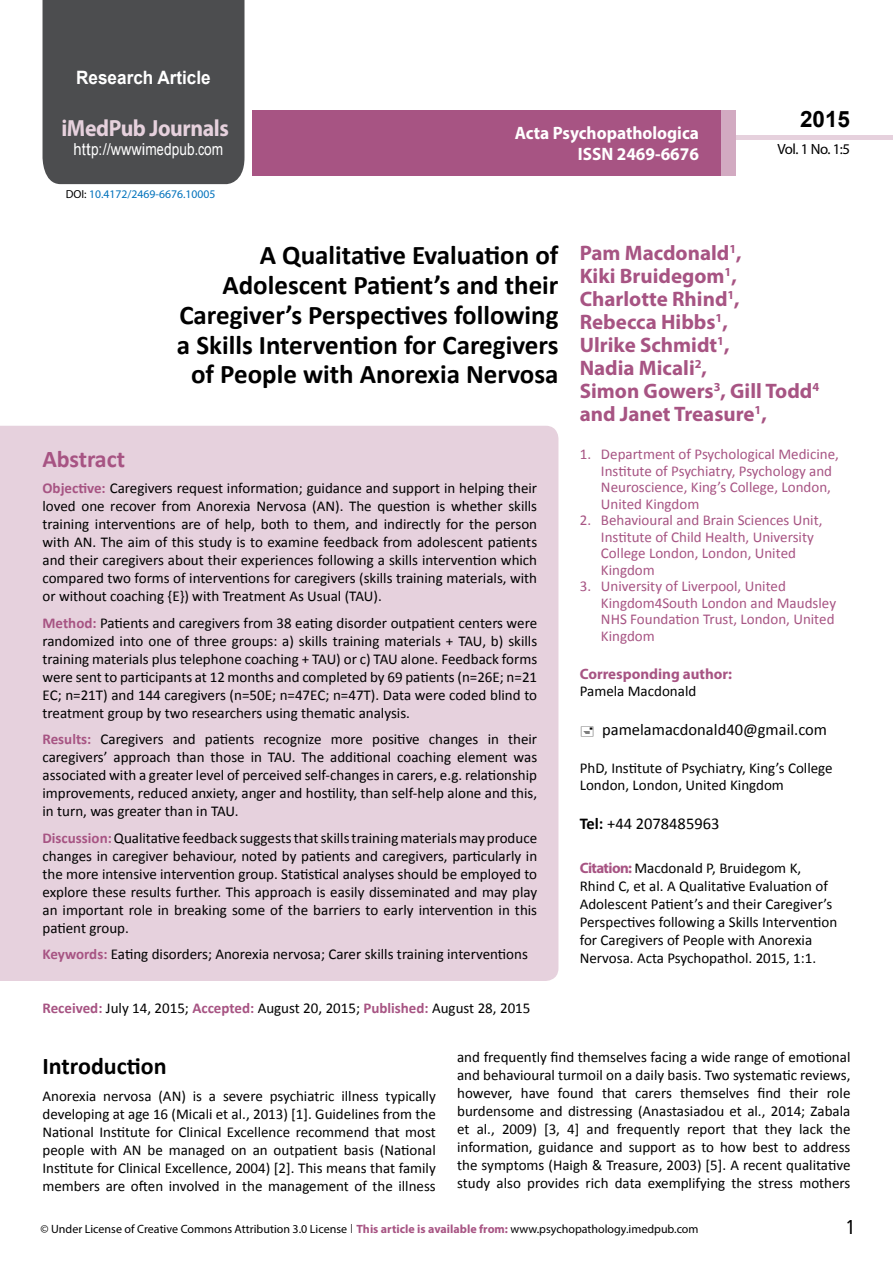
<style>
.page{position:relative;width:893px;height:1263px;background:#fff}
.page>*{position:absolute;margin:0;border:0;box-sizing:border-box;transform-origin:0 0}
.t1{font:700 27px/29.7px "Calibri";color:#000;text-align:right}
.t2{font:25.5px "Tunga";color:#000}
.t3{font:700 24px "Calibri";color:#000}
.t4{font:700 24px "Calibri";letter-spacing:-.005em;color:#a75483}
.t5{font:700 23.4px "Myriad Pro";letter-spacing:-.02em;color:#e6d1dd;scale:.93 1}
.t6{font:700 22.5px "Arial";color:#000}
.t7{font:700 21px/23.1px "Myriad Pro";color:#a75483}
.t8{font:700 18.45px "Arial";color:#fff;scale:.93 1}
.t9{font:700 18px/21.6px "Myriad Pro";color:#fff;text-align:right;scale:.96 1}
.t10{font:16.5px "Calibri";color:#000}
.t11{font:16.5px "Arial";letter-spacing:.005em;color:#fff;scale:.89 1}
.t12{font:15px/18px "Calibri";color:#000;text-align:justify}
.t13{font:15px/16.5px "Calibri";color:#a75483}
.t14{font:700 15px "Myriad Pro";color:#a75483}
.t15{font:14.85px "Myriad Pro";color:#000}
.t16{font:12px "Myriad Pro";color:#000}
.t17{font:11.7px "Myriad Pro";color:#0072bc}
.s1{font-family:"Calibri"}
.s2{color:#000}
.s3{font-weight:700;color:#a75483}
.s4{font-weight:700}
.s5{font-family:"Myriad Pro";font-weight:700;color:#a75483}
.s6{font-family:"Tunga"}
</style>
<div class="page">
<div style="left:43px;top:0;width:201px;height:184px;background:#4c4d4f"></div>
<div style="left:736px;top:135px;width:157px;height:5px;background:#e6d1dd"></div>
<div style="left:720px;top:110px;width:16px;height:66px;background:#d2aac1"></div>
<div style="left:252px;top:110px;width:469px;height:66px;background:#a75483"></div>
<div style="left:0;top:426px;width:558px;height:555px;background:#e6d1dd"></div>
<p class="t8" style="left:76px;top:65px;width:146px">Research Article</p>
<h3 class="t5" style="left:61px;top:113px;width:181px">iMedPub Journals</h3>
<p class="t11" style="left:74px;top:139px;width:170px">http://wwwimedpub<span class="s1">.</span>com</p>
<p class="t17" style="left:66px;top:187px;width:151px"><span class="s2">DOI:</span> 10.4172/2469-6676.10005</p>
<p class="t9" style="left:515px;top:121px;width:194px">Acta Psychopathologica<br>ISSN 2469-6676</p>
<h3 class="t6" style="left:800px;top:104px;width:52px">2015</h3>
<p class="t15" style="left:778px;top:140px;width:74px">Vol. 1 No. 1:5</p>
<h1 class="t1" style="left:177px;top:241px;width:383px">A Qualitative Evaluation of Adolescent Patient’s and their Caregiver’s Perspectives following a Skills Intervention for Caregivers of People with Anorexia Nervosa</h1>
<h3 class="t4" style="left:43px;top:443px;width:84px">Abstract</h3>
<p class="t12" style="left:43px;top:479px;width:496px"><span class="s3">Objective:</span> Caregivers request information; guidance and support in helping their loved one recover from Anorexia Nervosa (AN). The question is whether skills training interventions are of help, both to them, and indirectly for the person with AN. The aim of this study is to examine feedback from adolescent patients and their caregivers about their experiences following a skills intervention which compared two forms of interventions for caregivers (skills training materials, with or without coaching {E}) with Treatment As Usual (TAU).</p>
<p class="t12" style="left:43px;top:614px;width:496px"><span class="s3">Method:</span> Patients and caregivers from 38 eating disorder outpatient centers were randomized into one of three groups: a) skills training materials + TAU, b) skills training materials plus telephone coaching + TAU) or c) TAU alone. Feedback forms were sent to participants at 12 months and completed by 69 patients (n=26E; n=21<br>EC; n=21T) and 144 caregivers (n=50E; n=47EC; n=47T). Data were coded blind to treatment group by two researchers using thematic analysis.</p>
<p class="t12" style="left:43px;top:730px;width:496px"><span class="s3">Results:</span> Caregivers and patients recognize more positive changes in their caregivers’ approach than those in TAU. The additional coaching element was associated with a greater level of perceived self-changes in carers, e.g. relationship improvements, reduced anxiety, anger and hostility, than self-help alone and this, in turn, was greater than in TAU.</p>
<p class="t12" style="left:43px;top:829px;width:496px"><span class="s3">Discussion:</span>Qualitative feedback suggests that skills training materials may produce changes in caregiver behaviour, noted by patients and caregivers, particularly in the more intensive intervention group. Statistical analyses should be employed to explore these results further. This approach is easily disseminated and may play an important role in breaking some of the barriers to early intervention in this patient group.</p>
<p class="t12" style="left:43px;top:945px;width:487px"><span class="s3">Keywords:</span> Eating disorders; Anorexia nervosa; Carer skills training interventions</p>
<p class="t12" style="left:43px;top:999px;width:489px"><span class="s3">Received:</span> July 14, 2015; <span class="s3">Accepted:</span> August 20, 2015; <span class="s3">Published:</span> August 28, 2015</p>
<h3 class="t7" style="left:580px;top:240px;width:241px">Pam Macdonald<sup>1</sup>,<br>Kiki Bruidegom<sup>1</sup>,<br>Charlotte Rhind<sup>1</sup>,<br>Rebecca Hibbs<sup>1</sup>,<br>Ulrike Schmidt<sup>1</sup>,<br>Nadia Micali<sup>2</sup>,<br>Simon Gowers<sup>3</sup>, Gill Todd<sup>4 </sup>and Janet Treasure<sup>1</sup>,</h3>
<p class="t13" style="left:601px;top:446px;width:239px;text-indent:-21px">1. Department of Psychological Medicine, Institute of Psychiatry, Psychology and Neuroscience, King’s College, London, United Kingdom</p>
<p class="t13" style="left:601px;top:512px;width:223px;text-indent:-21px">2. Behavioural and Brain Sciences Unit,<br>Institute of Child Health, University<br>College London, London, United<br>Kingdom</p>
<p class="t13" style="left:601px;top:578px;width:237px;text-indent:-21px">3. University of Liverpool, United<br>Kingdom4South London and Maudsley<br>NHS Foundation Trust, London, United<br>Kingdom</p>
<p class="t14" style="left:580px;top:664px;width:154px">Corresponding author:</p>
<p class="t12" style="left:580px;top:682px;width:118px">Pamela Macdonald</p>
<p class="t10" style="left:602px;top:719px;width:226px">pamelamacdonald40@gmail.com</p>
<p class="t12" style="left:580px;top:760px;width:254px;line-height:16.5px">PhD, Institute of Psychiatry, King’s College<br>London, London, United Kingdom</p>
<p class="t10" style="left:580px;top:813px;width:141px"><span class="s4">Tel:</span> +44 2078485963</p>
<p class="t12" style="left:580px;top:859px;width:259px;text-align:left"><span class="s5">Citation:</span> Macdonald P, Bruidegom K, Rhind C, et al. A Qualitative Evaluation of Adolescent Patient’s and their Caregiver’s Perspectives following a Skills Intervention for Caregivers of People with Anorexia Nervosa. Acta Psychopathol. 2015, 1:1.</p>
<h3 class="t3" style="left:43px;top:1051px;width:126px">Introduction</h3>
<p class="t12" style="left:43px;top:1086px;width:395px">Anorexia nervosa (AN) is a severe psychiatric illness typically developing at age 16 (Micali et al., 2013) [1]. Guidelines from the National Institute for Clinical Excellence recommend that most people with AN be managed on an outpatient basis (National Institute for Clinical Excellence, 2004) [2]. This means that family members are often involved in the management of the illness</p>
<p class="t12" style="left:457px;top:1048px;width:395px">and frequently find themselves facing a wide range of emotional and behavioural turmoil on a daily basis. Two systematic reviews, however, have found that carers themselves find their role burdensome and distressing (Anastasiadou et al., 2014; Zabala et al., 2009) [3, 4] and frequently report that they lack the information, guidance and support as to how best to address the symptoms (Haigh &amp; Treasure, 2003) [5]. A recent qualitative study also provides rich data exemplifying the stress mothers</p>
<p class="t16" style="left:40px;top:1221px;width:660px">© Under License of Creative Commons Attribution 3.0 License <span class="s6">|</span> <span class="s3">This article is available from:</span> www.psychopathology.imedpub.com</p>
<h2 class="t2" style="left:847px;top:1210px;width:9px">1</h2>
</div>
